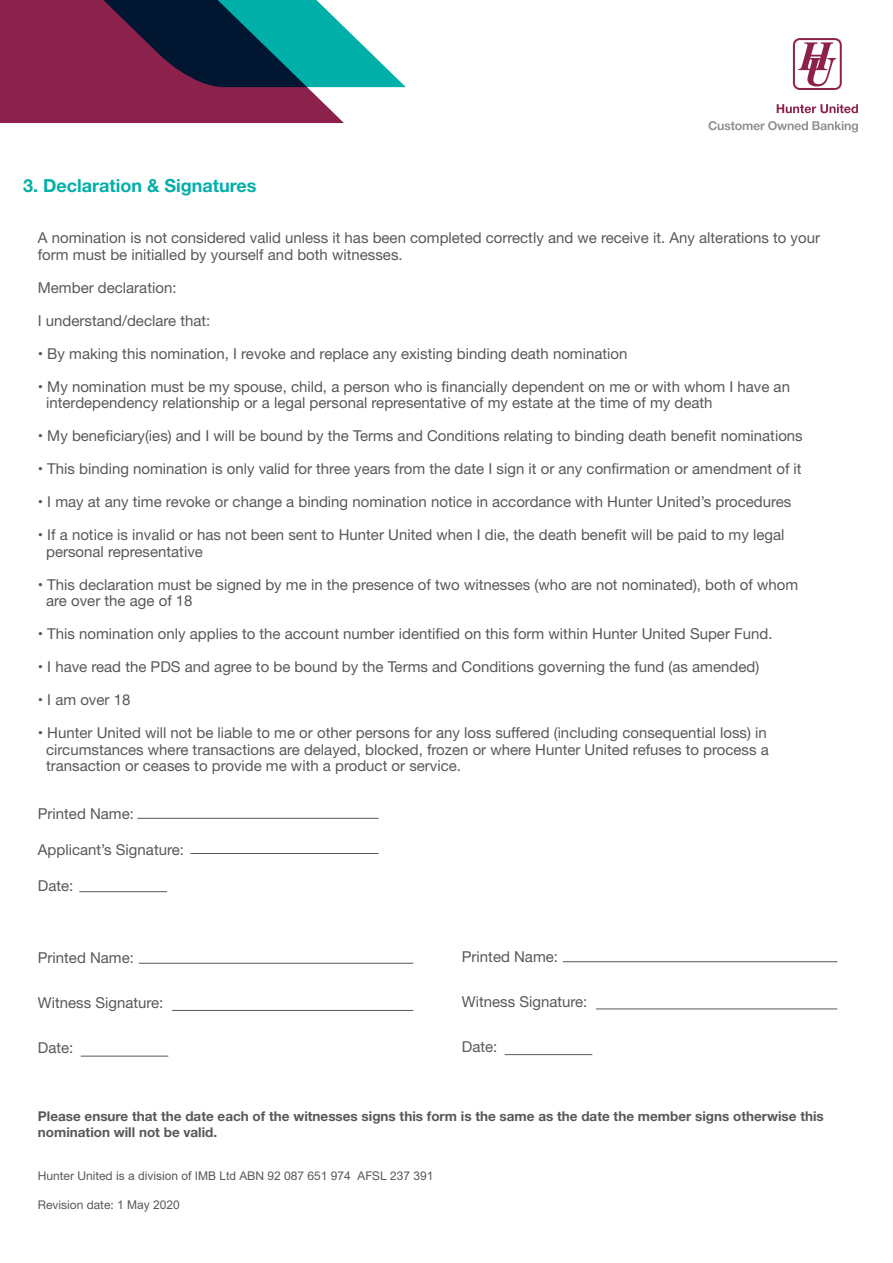
<style>
.page{position:relative;width:893px;height:1263px;background:#fff}
.page>*{position:absolute;margin:0;border:0;box-sizing:border-box;transform-origin:0 0}
.t1{font:700 18px "Helvetica Neue";color:#00afa7}
.Paragraph_Style_1{font:15px/16.5px "Helvetica Neue";color:#57585a}
.t2{font:700 13.5px/16.2px "Helvetica Neue";color:#57585a}
.t3{font:12px "Arial";color:#57585a}
.t4{font:12px "Helvetica Neue";color:#57585a}
.s1{font-family:"Helvetica Neue"}
.s2{font-family:"Arial"}
</style>
<div class="page">
<hr style="left:505px;top:1054px;width:87px;height:1px;background:#57585a">
<hr style="left:596px;top:1008px;width:241px;height:1px;background:#57585a">
<hr style="left:563px;top:961px;width:274px;height:1px;background:#57585a">
<hr style="left:79px;top:891px;width:88px;height:1px;background:#57585a">
<hr style="left:190px;top:853px;width:189px;height:1px;background:#57585a">
<hr style="left:137px;top:818px;width:242px;height:1px;background:#57585a">
<hr style="left:81px;top:1056px;width:87px;height:1px;background:#57585a">
<hr style="left:172px;top:1010px;width:241px;height:1px;background:#57585a">
<hr style="left:139px;top:963px;width:274px;height:1px;background:#57585a">
<svg style="left:0;top:0;width:406px;height:123px;background:#68556e"></svg>
<svg style="left:793px;top:38px;width:49px;height:52px"></svg>
<svg style="left:777px;top:104px;width:81px;height:9px"></svg>
<svg style="left:708px;top:121px;width:150px;height:12px"></svg>
<p class="t1" style="left:23px;top:171px;width:235px">3. Declaration &amp; Signatures</p>
<p class="Paragraph_Style_1" style="left:38px;top:231px;width:784px">A nomination is not considered valid unless it has been completed correctly and we receive it. Any alterations to your form must be initialled by yourself and both witnesses.</p>
<p class="Paragraph_Style_1" style="left:38px;top:280px;width:140px">Member declaration:</p>
<p class="Paragraph_Style_1" style="left:38px;top:313px;width:174px">I understand/declare that:</p>
<p class="Paragraph_Style_1" style="left:38px;top:346px;width:591px">• By making this nomination, I revoke and replace any existing binding death nomination</p>
<p class="Paragraph_Style_1" style="left:46px;top:379px;width:745px;text-indent:-8px">• My nomination must be my spouse, child, a person who is financially dependent on me or with whom I have an interdependency relationship or a legal personal representative of my estate at the time of my death</p>
<p class="Paragraph_Style_1" style="left:38px;top:429px;width:766px">• My beneficiary(ies) and I will be bound by the Terms and Conditions relating to binding death benefit nominations</p>
<p class="Paragraph_Style_1" style="left:38px;top:462px;width:765px">• This binding nomination is only valid for three years from the date I sign it or any confirmation or amendment of it</p>
<p class="Paragraph_Style_1" style="left:38px;top:495px;width:755px">• I may at any time revoke or change a binding nomination notice in accordance with Hunter United’s procedures</p>
<p class="Paragraph_Style_1" style="left:46px;top:528px;width:740px;text-indent:-8px">• If a notice is invalid or has not been sent to Hunter United when I die, the death benefit will be paid to my legal personal representative</p>
<p class="Paragraph_Style_1" style="left:46px;top:577px;width:754px;text-indent:-8px">• This declaration must be signed by me in the presence of two witnesses (who are not nominated), both of whom are over the age of 18</p>
<p class="Paragraph_Style_1" style="left:38px;top:627px;width:736px">• This nomination only applies to the account number identified on this form within Hunter United Super Fund.</p>
<p class="Paragraph_Style_1" style="left:38px;top:660px;width:723px">• I have read the PDS and agree to be bound by the Terms and Conditions governing the fund (as amended)</p>
<p class="Paragraph_Style_1" style="left:38px;top:693px;width:94px">• I am over 18</p>
<p class="Paragraph_Style_1" style="left:46px;top:726px;width:724px;text-indent:-8px">• Hunter United will not be liable to me or other persons for any loss suffered (including consequential loss) in circumstances where transactions are delayed, blocked, frozen or where Hunter United refuses to process a transaction or ceases to provide me with a product or service.</p>
<p class="Paragraph_Style_1" style="left:38px;top:806px;width:98px">Printed Name:</p>
<p class="Paragraph_Style_1" style="left:38px;top:842px;width:148px">Applicant’s Signature:</p>
<p class="Paragraph_Style_1" style="left:38px;top:878px;width:37px">Date:</p>
<p class="Paragraph_Style_1" style="left:38px;top:951px;width:98px">Printed Name:</p>
<p class="Paragraph_Style_1" style="left:38px;top:996px;width:127px">Witness Signature:</p>
<p class="Paragraph_Style_1" style="left:38px;top:1041px;width:37px">Date:</p>
<p class="Paragraph_Style_1" style="left:462px;top:949px;width:98px">Printed Name:</p>
<p class="Paragraph_Style_1" style="left:462px;top:994px;width:127px">Witness Signature:</p>
<p class="Paragraph_Style_1" style="left:462px;top:1039px;width:37px">Date:</p>
<p class="t2" style="left:38px;top:1108px;width:787px">Please ensure that the date each of the witnesses signs this form is the same as the date the member signs otherwise this nomination will not be valid.</p>
<p class="t3" style="left:38px;top:1167px;width:397px"><span class="s1">Hunter United</span> is a division of IMB Ltd <span class="s1">ABN</span> 92 <span class="s1">087 65</span>1 974 <span class="s1">AFSL 23</span>7 391</p>
<p class="t4" style="left:38px;top:1196px;width:144px">Revision date: <span class="s2">1</span> <span class="s2">May</span> <span class="s2">2020</span></p>
</div>
